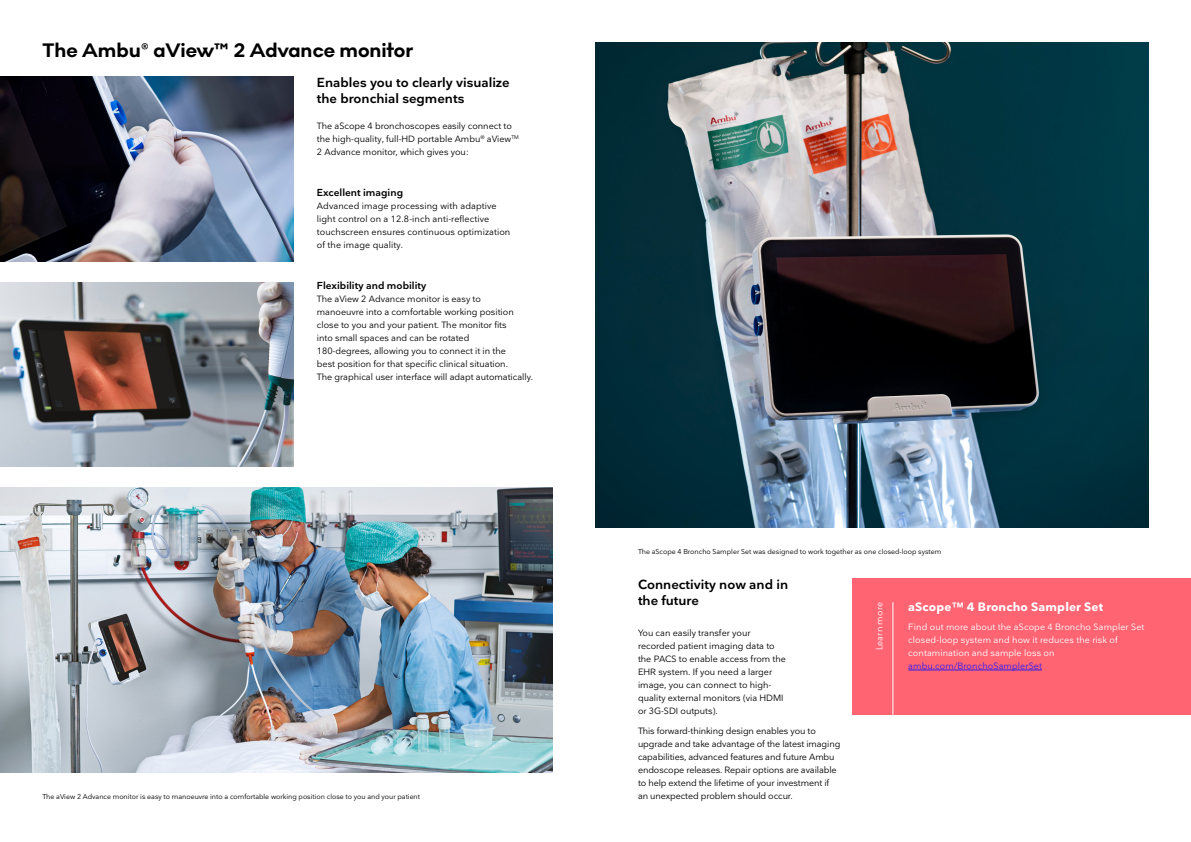
<style>
.page{position:relative;width:1191px;height:842px;background:#fff}
.page>*{position:absolute;margin:0;border:0;box-sizing:border-box;transform-origin:0 0}
.t1{font:700 20px "Noir No 1";color:#000}
.t2{font:600 13px/16px "Nationale";color:#000}
.t3{font:700 12px "Nationale";letter-spacing:.01em;color:#fff}
.t4{font:600 10px "Nationale";color:#000}
.t5{font:9px/13px "Nationale";color:#000}
.t6{font:9px/13px "Nationale";letter-spacing:.01em;color:#fff}
.t7{font:9px "Nationale";letter-spacing:.01em;color:#321cee}
.t8{font:7px "Nationale";color:#000}
</style>
<div class="page">
<div style="left:852px;top:579px;width:339px;height:136px;background:#ff6473"></div>
<img style="left:0;top:488px;width:553px;height:285px">
<img style="left:0;top:282px;width:293px;height:184px">
<img style="left:0;top:77px;width:293px;height:184px">
<img style="left:595px;top:43px;width:553px;height:484px">
<hr style="left:908px;top:670px;width:134px;height:1px;background:#321cee">
<hr style="left:892px;top:602px;width:1px;height:113px;background:#fff">
<h1 class="t1" style="left:43px;top:35px;width:372px">The Ambu® aView™ 2 Advance monitor</h1>
<h2 class="t2" style="left:317px;top:74px;width:194px">Enables you to clearly visualize the bronchial segments</h2>
<p class="t5" style="left:317px;top:119px;width:204px">The aScope 4 bronchoscopes easily connect to the high-quality, full-HD portable Ambu<sup>®</sup> aView<sup>TM<br></sup>2 Advance monitor, which gives you:</p>
<p class="t4" style="left:317px;top:186px;width:88px">Excellent imaging</p>
<p class="t5" style="left:317px;top:199px;width:195px">Advanced image processing with adaptive light control on a 12.8-inch anti-reflective touchscreen ensures continuous optimization of the image quality.</p>
<p class="t4" style="left:317px;top:279px;width:111px">Flexibility and mobility</p>
<p class="t5" style="left:317px;top:292px;width:198px">The aView 2 Advance monitor is easy to manoeuvre into a comfortable working position close to you and your patient. The monitor fits into small spaces and can be rotated 180-degrees, allowing you to connect it in the best position for that specific clinical situation.</p>
<p class="t5" style="left:317px;top:370px;width:218px">The graphical user interface will adapt automatically.</p>
<p class="t8" style="left:43px;top:792px;width:379px">The aView 2 Advance monitor is easy to manoeuvre into a comfortable working position close to you and your patient</p>
<p class="t8" style="left:638px;top:547px;width:305px">The aScope 4 Broncho Sampler Set was designed to work together as one closed-loop system</p>
<h2 class="t2" style="left:638px;top:576px;width:152px">Connectivity now and in the future</h2>
<p class="t5" style="left:638px;top:626px;width:149px">You can easily transfer your recorded patient imaging data to the PACS to enable access from the<br>EHR system. If you need a larger image, you can connect to high&shy;quality external monitors (via HDMI or 3G-SDI outputs).</p>
<p class="t5" style="left:638px;top:725px;width:204px">This forward-thinking design enables you to upgrade and take advantage of the latest imaging capabilities, advanced features and future Ambu endoscope releases. Repair options are available to help extend the lifetime of your investment if an unexpected problem should occur.</p>
<p class="t6" style="left:872px;top:650px;width:49px;rotate:-90deg">Learn more</p>
<h3 class="t3" style="left:908px;top:599px;width:196px">aScope™ 4 Broncho Sampler Set</h3>
<p class="t6" style="left:908px;top:620px;width:238px">Find out more about the aScope 4 Broncho Sampler Set closed-loop system and how it reduces the risk of contamination and sample loss on</p>
<p class="t7" style="left:908px;top:660px;width:135px">ambu.com/BronchoSamplerSet</p>
</div>
